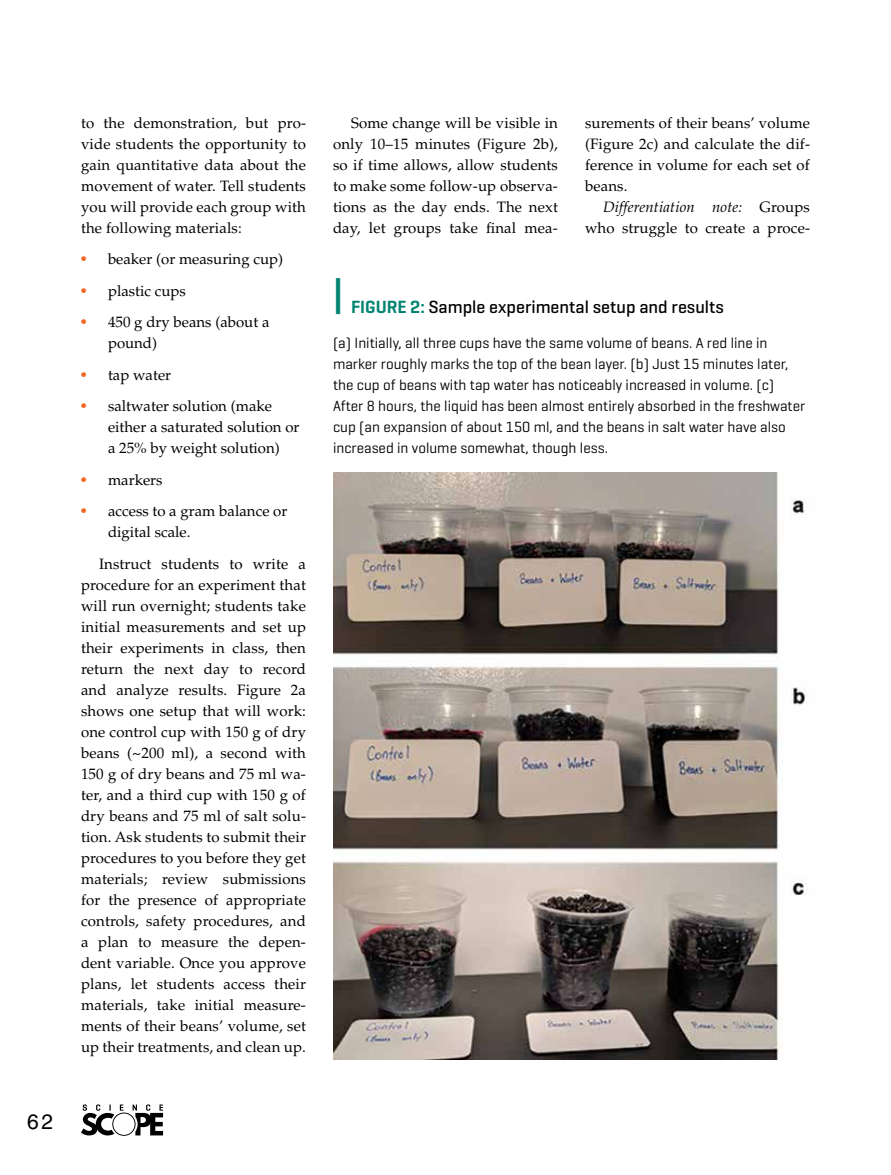
<style>
.page{position:relative;width:891px;height:1175px;background:#fff}
.page>*{position:absolute;margin:0;border:0;box-sizing:border-box;transform-origin:0 0}
.t1{font:21px "Helvetica LT Std";color:#000}
.t2{font:500 18px "Geogrotesque";color:#000}
.t3{font:15px/21px "Palatino LT Std";letter-spacing:.01em;color:#000;text-align:justify}
.t4{font:15px/21px "Geogrotesque";color:#000}
.s1{font-family:"Helvetica LT Std";color:#f26522}
.s2{font-style:italic}
.s3{font-weight:600;color:#008471}
</style>
<div class="page">
<img style="left:333px;top:472px;width:474px;height:588px">
<svg style="left:81px;top:1104px;width:82px;height:31px"></svg>
<h1 class="t1" style="left:27px;top:1108px;width:28px">62</h1>
<p class="t3" style="left:81px;top:112px;width:227px">to the demonstration, but pro&shy;vide students the opportunity to gain quantitative data about the movement of water. Tell students you will provide each group with the following materials:</p>
<p class="t3" style="left:81px;top:249px;width:204px"><span class="s1">•</span> beaker (or measuring cup)</p>
<p class="t3" style="left:81px;top:280px;width:106px"><span class="s1">•</span> plastic cups</p>
<p class="t3" style="left:108px;top:312px;width:163px;text-indent:-27px"><span class="s1">•</span> 450 g dry beans (about a pound)</p>
<p class="t3" style="left:81px;top:364px;width:92px"><span class="s1">•</span> tap water</p>
<p class="t3" style="left:108px;top:396px;width:193px;text-align:left;text-indent:-27px"><span class="s1">•</span> saltwater solution (make either a saturated solution or a 25% by weight solution)</p>
<p class="t3" style="left:81px;top:469px;width:83px"><span class="s1">•</span> markers</p>
<p class="t3" style="left:108px;top:501px;width:181px;text-indent:-27px"><span class="s1">•</span> access to a gram balance or digital scale.</p>
<p class="t3" style="left:81px;top:553px;width:227px;text-indent:18px">Instruct students to write a procedure for an experiment that will run overnight; students take initial measurements and set up their experiments in class, then return the next day to record and analyze results. Figure 2a shows one setup that will work: one control cup with 150 g of dry beans (~200 ml), a second with 150 g of dry beans and 75 ml wa&shy;ter, and a third cup with 150 g of dry beans and 75 ml of salt solu&shy;tion. Ask students to submit their procedures to you before they get materials; review submissions for the presence of appropriate controls, safety procedures, and a plan to measure the depen&shy;dent variable. Once you approve plans, let students access their materials, take initial measure&shy;ments of their beans’ volume, set up their treatments, and clean up.</p>
<p class="t3" style="left:333px;top:112px;width:227px;text-indent:18px">Some change will be visible in only 10–15 minutes (Figure 2b), so if time allows, allow students to make some follow-up observa&shy;tions as the day ends. The next day, let groups take final mea-</p>
<p class="t3" style="left:585px;top:112px;width:227px">surements of their beans’ volume (Figure 2c) and calculate the dif&shy;ference in volume for each set of beans.</p>
<p class="t3" style="left:585px;top:196px;width:227px;text-align:right"><span class="s2">Differentiation note:</span> Groups who struggle to create a proce-</p>
<p class="t2" style="left:333px;top:296px;width:392px"><sup>|</sup> <span class="s3">FIGURE 2:</span> Sample experimental setup and results</p>
<p class="t4" style="left:333px;top:332px;width:474px">(a) Initially, all three cups have the same volume of beans. A red line in marker roughly marks the top of the bean layer. (b) Just 15 minutes later, the cup of beans with tap water has noticeably increased in volume. (c)<br>After 8 hours, the liquid has been almost entirely absorbed in the freshwater cup (an expansion of about 150 ml, and the beans in salt water have also increased in volume somewhat, though less.</p>
</div>
